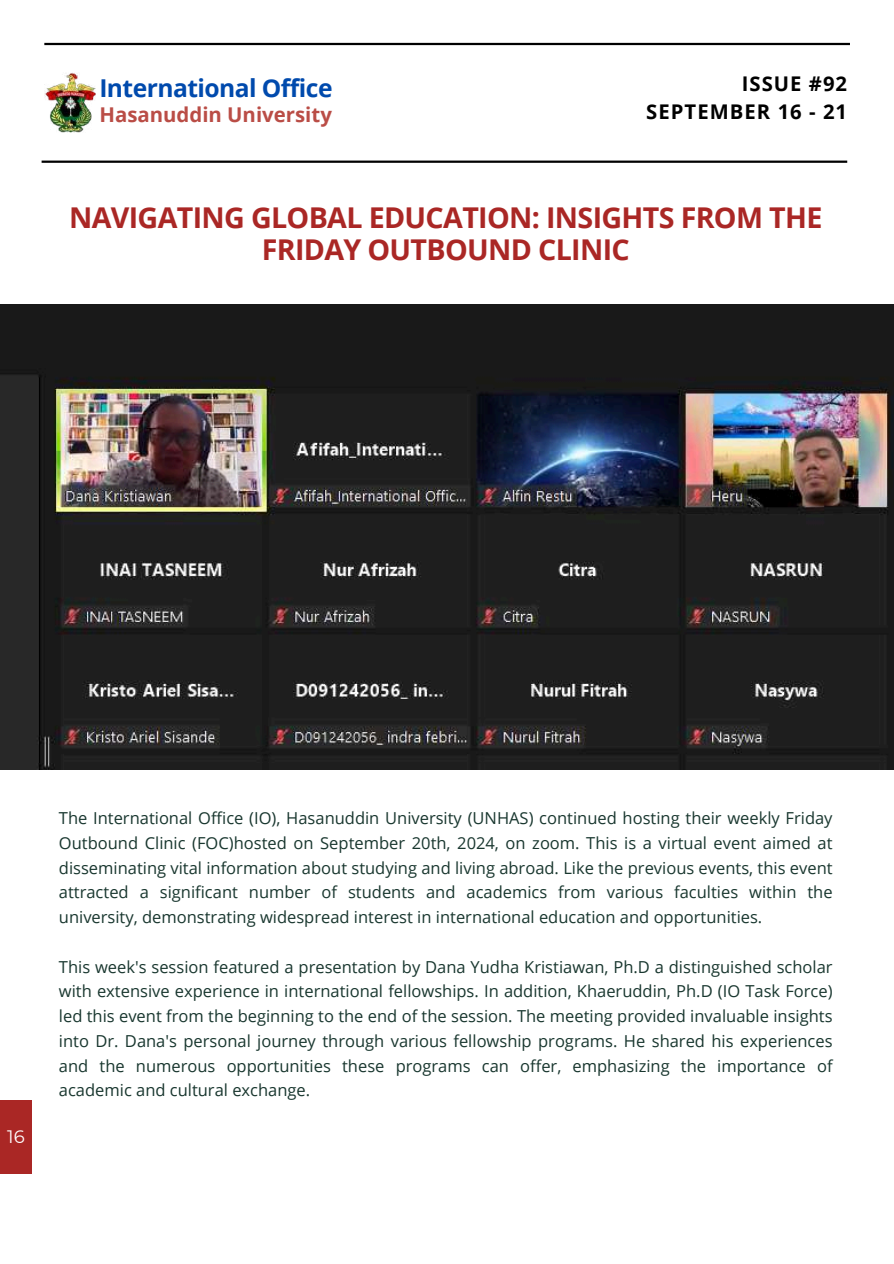
<style>
.page{position:relative;width:894px;height:1264px;background:#fff}
.page>*{position:absolute;margin:0;border:0;box-sizing:border-box;transform-origin:0 0}
.t1{font:700 28.65px/31.5px "Open Sans";letter-spacing:-.025em;color:#aa2725;text-align:center}
.t2{font:700 24.6px "Open Sans";letter-spacing:-.02em;color:#004aad}
.t3{font:700 20.4px "Open Sans";color:#ba4d46}
.t4{font:700 20.25px/28.2px "Open Sans";letter-spacing:.05em;color:#000;text-align:right}
.t5{font:18px "Montserrat";color:#fff}
.t6{font:16.5px/24.8px "Open Sans";color:#19372f;text-align:justify}
</style>
<div class="page">
<div style="left:0;top:1100px;width:32px;height:74px;background:#aa2725"></div>
<img style="left:0;top:304px;width:893px;height:465px">
<img style="left:44px;top:72px;width:51px;height:61px">
<hr style="left:44px;top:43px;width:805px;height:2px;background:#000">
<hr style="left:42px;top:160px;width:805px;height:3px;background:#000">
<h2 class="t2" style="left:99px;top:71px;width:235px">International Office</h2>
<p class="t3" style="left:99px;top:100px;width:234px">Hasanuddin University</p>
<p class="t4" style="left:646px;top:69px;width:202px">ISSUE #92<br>SEPTEMBER 16 - 21</p>
<h1 class="t1" style="left:69px;top:201px;width:754px">NAVIGATING GLOBAL EDUCATION: INSIGHTS FROM THE<br>FRIDAY OUTBOUND CLINIC</h1>
<p class="t5" style="left:7px;top:1125px;width:19px">16</p>
<p class="t6" style="left:59px;top:805px;width:775px">The International Office (IO), Hasanuddin University (UNHAS) continued hosting their weekly Friday Outbound Clinic (FOC)hosted on September 20th, 2024, on zoom. This is a virtual event aimed at disseminating vital information about studying and living abroad. Like the previous events, this event attracted a significant number of students and academics from various faculties within the university, demonstrating widespread interest in international education and opportunities.</p>
<p class="t6" style="left:59px;top:953px;width:775px">This week's session featured a presentation by Dana Yudha Kristiawan, Ph.D a distinguished scholar with extensive experience in international fellowships. In addition, Khaeruddin, Ph.D (IO Task Force) led this event from the beginning to the end of the session. The meeting provided invaluable insights into Dr. Dana's personal journey through various fellowship programs. He shared his experiences and the numerous opportunities these programs can offer, emphasizing the importance of academic and cultural exchange.</p>
</div>
